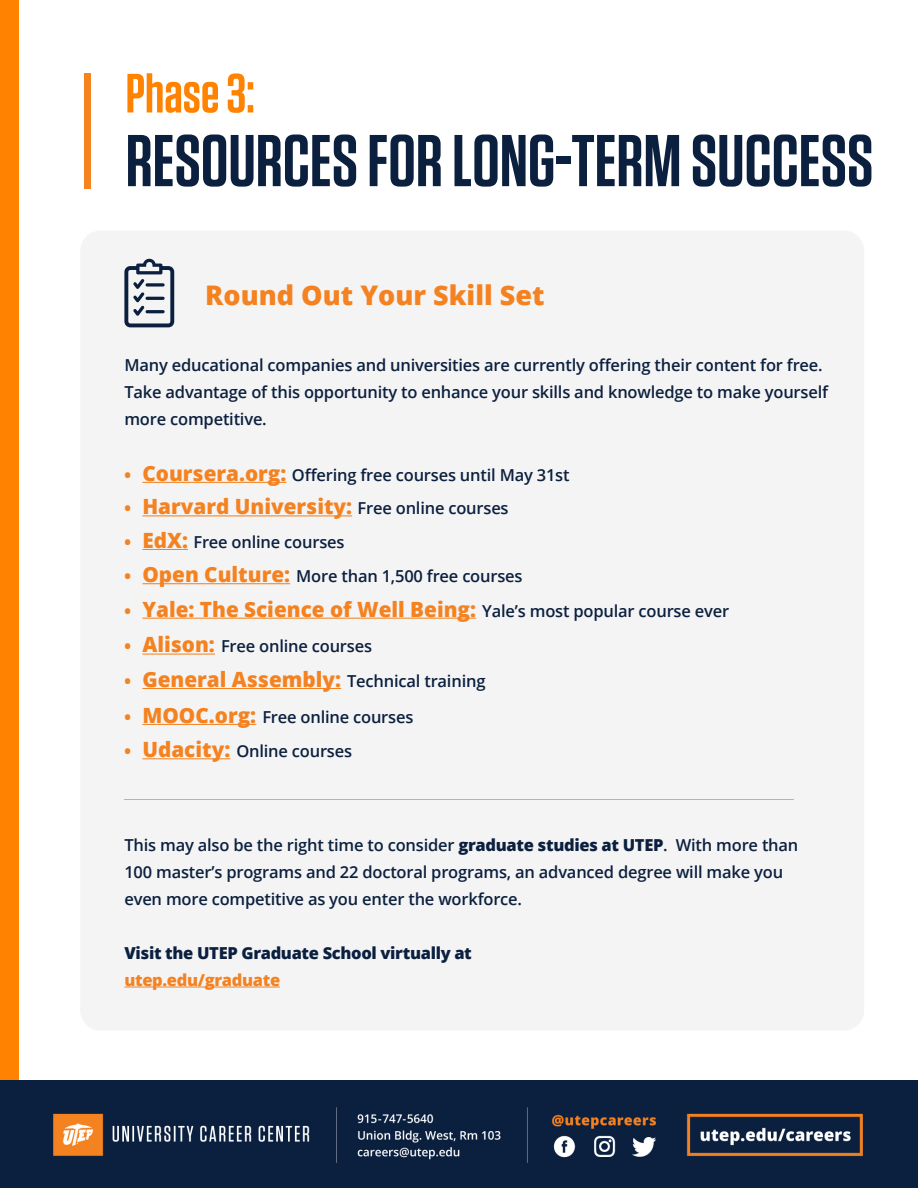
<style>
.page{position:relative;width:918px;height:1188px;background:#fff}
.page>*{position:absolute;margin:0;border:0;box-sizing:border-box;transform-origin:0 0}
.t1{font:600 73.2px "Tungsten";color:#0b203f}
.t2{font:600 55.2px "Tungsten";color:#ff8300}
.t3{font:800 27px "Open Sans";color:#f48220}
.t4{font:800 21px "Open Sans";color:#f48220}
.t5{font:600 16.5px/27px "Open Sans";letter-spacing:-.01em;color:#0c213f}
.t6{font:800 16.5px "Open Sans";letter-spacing:-.02em;color:#0b203f}
.t7{font:800 16.5px "Open Sans";letter-spacing:-.02em;color:#f48220}
.s1{font-weight:800;color:#f48220}
.s2{font-weight:800;font-size:21px;color:#f48220}
.s3{font-size:16.5px}
.s4{font-weight:600;font-size:16.5px;color:#0c213f}
.s5{font-weight:800;color:#0b203f}
</style>
<div class="page">
<div style="left:0;top:0;width:19px;height:1081px;background:#ff8300"></div>
<div style="left:84px;top:73px;width:6px;height:115px;background:#f5831f"></div>
<div style="left:80px;top:231px;width:784px;height:800px;background:#f5f4f5;border-radius:20px"></div>
<hr style="left:142px;top:482px;width:145px;height:1px;background:#f48220">
<hr style="left:142px;top:515px;width:210px;height:1px;background:#f48220">
<hr style="left:142px;top:549px;width:46px;height:1px;background:#f48220">
<hr style="left:142px;top:583px;width:148px;height:1px;background:#f48220">
<hr style="left:142px;top:618px;width:334px;height:1px;background:#f48220">
<hr style="left:142px;top:654px;width:73px;height:1px;background:#f48220">
<hr style="left:142px;top:688px;width:199px;height:1px;background:#f48220">
<hr style="left:142px;top:724px;width:114px;height:1px;background:#f48220">
<hr style="left:142px;top:758px;width:88px;height:1px;background:#f48220">
<hr style="left:124px;top:987px;width:156px;height:1px;background:#f48220">
<hr style="left:124px;top:799px;width:670px;height:1px;background:#0c213f">
<img style="left:0;top:1081px;width:918px;height:107px">
<svg style="left:124px;top:258px;width:50px;height:69px"></svg>
<h2 class="t2" style="left:126px;top:64px;width:130px">Phase 3:</h2>
<h1 class="t1" style="left:126px;top:122px;width:749px">RESOURCES FOR LONG-TERM SUCCESS</h1>
<h3 class="t3" style="left:205px;top:275px;width:341px">Round Out Your Skill Set</h3>
<p class="t5" style="left:124px;top:351px;width:705px">Many educational companies and universities are currently offering their content for free.<br>Take advantage of this opportunity to enhance your skills and knowledge to make yourself more competitive.</p>
<p class="t5" style="left:124px;top:461px;width:447px"><span class="s1">•</span> <span class="s2">Coursera.org:</span> Offering free courses until May 31st</p>
<p class="t4" style="left:124px;top:491px;width:386px"><span class="s3">•</span> Harvard University: <span class="s4">Free online courses</span></p>
<p class="t5" style="left:124px;top:528px;width:222px"><span class="s1">•</span> <span class="s2">EdX:</span> Free online courses</p>
<p class="t5" style="left:124px;top:562px;width:400px"><span class="s1">•</span> <span class="s2">Open Culture:</span> More than 1,500 free courses</p>
<p class="t4" style="left:124px;top:593px;width:606px"><span class="s3">•</span> Yale: The Science of Well Being: <span class="s4">Yale’s most popular course ever</span></p>
<p class="t5" style="left:124px;top:633px;width:249px"><span class="s1">•</span> <span class="s2">Alison:</span> Free online courses</p>
<p class="t5" style="left:124px;top:667px;width:363px"><span class="s1">•</span> <span class="s2">General Assembly:</span> Technical training</p>
<p class="t5" style="left:124px;top:703px;width:290px"><span class="s1">•</span> <span class="s2">MOOC.org:</span> Free online courses</p>
<p class="t5" style="left:124px;top:737px;width:229px"><span class="s1">•</span> <span class="s2">Udacity:</span> Online courses</p>
<p class="t5" style="left:124px;top:831px;width:676px">This may also be the right time to consider <span class="s5">graduate studies at UTEP</span>. With more than<br>100 master’s programs and 22 doctoral programs, an advanced degree will make you even more competitive as you enter the workforce.</p>
<p class="t6" style="left:124px;top:940px;width:349px">Visit the UTEP Graduate School virtually at</p>
<p class="t7" style="left:124px;top:967px;width:157px">utep.edu/graduate</p>
</div>
